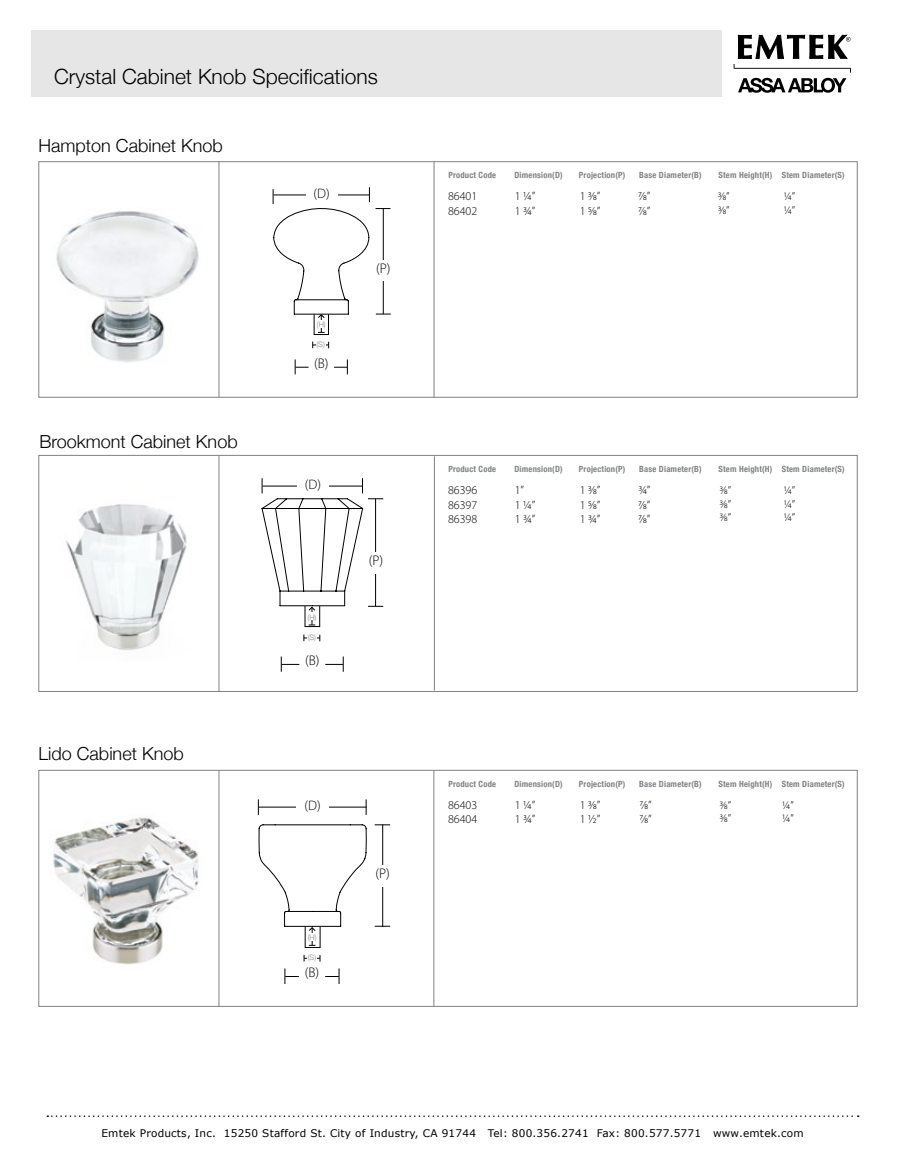
<style>
.page{position:relative;width:905px;height:1175px;background:#fff}
.page>*{position:absolute;margin:0;border:0;box-sizing:border-box;transform-origin:0 0}
.t1{font:300 21px "Helvetica Neue";color:#000}
.t2{font:300 18px "Helvetica Neue";color:#000}
.t3{font:300 13.95px "Myriad Pro";color:#000}
.t4{font:300 13.8px "Myriad Pro";color:#000}
.t5{font:300 12px/14.4px "Myriad Pro";color:#000}
.t6{font:300 11.4px/13.6px "Myriad Pro";color:#000}
.t7{font:10.5px "Verdana";letter-spacing:.02em;color:#000}
.t8{font:700 condensed 8.55px "Helvetica Neue";letter-spacing:.025em;color:#808285}
.t9{font:300 7.5px "Helvetica Neue";color:#808285}
</style>
<div class="page">
<svg style="left:733px;top:35px;width:118px;height:58px"></svg>
<div style="left:31px;top:30px;width:690px;height:67px;background:#e6e6e6"></div>
<svg style="left:47px;top:1115px;width:811px;height:1px"></svg>
<div style="left:39px;top:455px;width:818px;height:236px;border:1px solid #808285"></div>
<hr style="left:219px;top:455px;width:1px;height:236px;background:#808285">
<hr style="left:219px;top:161px;width:1px;height:236px;background:#808285">
<hr style="left:434px;top:162px;width:1px;height:236px;background:#808285">
<hr style="left:434px;top:456px;width:1px;height:234px;background:#808285">
<hr style="left:433px;top:770px;width:1px;height:236px;background:#808285">
<hr style="left:219px;top:770px;width:1px;height:236px;background:#808285">
<div style="left:39px;top:161px;width:818px;height:236px;border:1px solid #808285"></div>
<div style="left:39px;top:770px;width:818px;height:236px;border:1px solid #808285"></div>
<img style="left:56px;top:211px;width:143px;height:151px">
<img style="left:53px;top:817px;width:146px;height:148px">
<img style="left:66px;top:504px;width:121px;height:147px">
<svg style="left:295px;top:359px;width:1px;height:15px"></svg>
<svg style="left:347px;top:359px;width:1px;height:15px"></svg>
<hr style="left:295px;top:367px;width:52px;height:1px;background:#000">
<div style="left:314px;top:314px;width:15px;height:21px;border:1px solid #000"></div>
<div style="left:309px;top:355px;width:24px;height:21px;background:#fff"></div>
<div style="left:305px;top:606px;width:15px;height:21px;border:1px solid #000"></div>
<svg style="left:281px;top:656px;width:1px;height:15px"></svg>
<svg style="left:343px;top:656px;width:1px;height:15px"></svg>
<hr style="left:282px;top:664px;width:61px;height:1px;background:#000">
<div style="left:300px;top:651px;width:25px;height:22px;background:#fff"></div>
<svg style="left:284px;top:968px;width:1px;height:16px"></svg>
<svg style="left:339px;top:968px;width:1px;height:16px"></svg>
<hr style="left:285px;top:976px;width:54px;height:1px;background:#000">
<svg style="left:258px;top:799px;width:1px;height:16px"></svg>
<svg style="left:366px;top:799px;width:1px;height:16px"></svg>
<hr style="left:259px;top:806px;width:107px;height:1px;background:#000">
<div style="left:296px;top:799px;width:33px;height:19px;background:#fff"></div>
<svg style="left:374px;top:824px;width:16px;height:1px"></svg>
<svg style="left:374px;top:926px;width:16px;height:1px"></svg>
<hr style="left:382px;top:824px;width:1px;height:102px;background:#000">
<div style="left:366px;top:864px;width:33px;height:22px;background:#fff"></div>
<div style="left:299px;top:963px;width:26px;height:22px;background:#fff"></div>
<svg style="left:312px;top:341px;width:17px;height:7px"></svg>
<svg style="left:273px;top:187px;width:118px;height:146px"></svg>
<div style="left:316px;top:320px;width:11px;height:8px;background:#fff"></div>
<div style="left:316px;top:339px;width:9px;height:11px;background:#fff"></div>
<svg style="left:303px;top:634px;width:17px;height:7px"></svg>
<svg style="left:261px;top:478px;width:122px;height:147px"></svg>
<div style="left:306px;top:612px;width:11px;height:8px;background:#fff"></div>
<div style="left:307px;top:632px;width:10px;height:11px;background:#fff"></div>
<svg style="left:304px;top:954px;width:17px;height:7px"></svg>
<svg style="left:258px;top:824px;width:109px;height:122px"></svg>
<div style="left:306px;top:933px;width:12px;height:7px;background:#fff"></div>
<div style="left:307px;top:952px;width:10px;height:11px;background:#fff"></div>
<h1 class="t1" style="left:54px;top:64px;width:325px">Crystal Cabinet Knob Specifications</h1>
<h2 class="t2" style="left:39px;top:134px;width:186px">Hampton Cabinet Knob</h2>
<h2 class="t2" style="left:40px;top:431px;width:200px">Brookmont Cabinet Knob</h2>
<h2 class="t2" style="left:39px;top:743px;width:147px">Lido Cabinet Knob</h2>
<h3 class="t4" style="left:313px;top:185px;width:18px">(D)</h3>
<p class="t9" style="left:317px;top:320px;width:10px">(H)</p>
<p class="t9" style="left:316px;top:339px;width:10px">(S)</p>
<h3 class="t3" style="left:314px;top:355px;width:16px">(B)</h3>
<h3 class="t3" style="left:376px;top:260px;width:16px">(P)</h3>
<h3 class="t4" style="left:305px;top:476px;width:18px">(D)</h3>
<p class="t9" style="left:307px;top:612px;width:10px">(H)</p>
<p class="t9" style="left:307px;top:632px;width:10px">(S)</p>
<h3 class="t3" style="left:305px;top:651px;width:16px">(B)</h3>
<h3 class="t3" style="left:369px;top:552px;width:16px">(P)</h3>
<h3 class="t4" style="left:304px;top:796px;width:18px">(D)</h3>
<p class="t9" style="left:308px;top:933px;width:10px">(H)</p>
<p class="t9" style="left:308px;top:952px;width:10px">(S)</p>
<h3 class="t3" style="left:305px;top:963px;width:16px">(B)</h3>
<h3 class="t3" style="left:375px;top:864px;width:16px">(P)</h3>
<p class="t8" style="left:448px;top:170px;width:49px">Product Code</p>
<p class="t8" style="left:514px;top:170px;width:50px">Dimension(D)</p>
<p class="t8" style="left:579px;top:170px;width:48px">Projection(P)</p>
<p class="t8" style="left:639px;top:170px;width:64px">Base Diameter(B)</p>
<p class="t8" style="left:718px;top:170px;width:128px">Stem Height(H) Stem Diameter(S)</p>
<h3 class="t5" style="left:514px;top:189px;width:22px">1 1/4”<br>1 3/4”</h3>
<h3 class="t5" style="left:579px;top:189px;width:22px">1 3/8”<br>1 5/8”</h3>
<h3 class="t5" style="left:638px;top:189px;width:13px">7/8”<br>7/8”</h3>
<h3 class="t6" style="left:718px;top:189px;width:13px">3/8”<br>3/8”</h3>
<h3 class="t6" style="left:783px;top:189px;width:13px">1/4”<br>1/4”</h3>
<h3 class="t5" style="left:448px;top:189px;width:31px">86401<br>86402</h3>
<p class="t8" style="left:448px;top:464px;width:49px">Product Code</p>
<p class="t8" style="left:514px;top:464px;width:50px">Dimension(D)</p>
<p class="t8" style="left:579px;top:464px;width:48px">Projection(P)</p>
<p class="t8" style="left:639px;top:464px;width:64px">Base Diameter(B)</p>
<p class="t8" style="left:718px;top:464px;width:128px">Stem Height(H) Stem Diameter(S)</p>
<h3 class="t5" style="left:638px;top:483px;width:14px;text-align:justify">3/4” 7/8” 7/8”</h3>
<h3 class="t6" style="left:719px;top:483px;width:13px;text-align:justify">3/8” 3/8” 3/8”</h3>
<h3 class="t6" style="left:783px;top:483px;width:13px;text-align:justify">1/4” 1/4” 1/4”</h3>
<h3 class="t5" style="left:514px;top:483px;width:22px">1”<br>1 1/4”<br>1 3/4”</h3>
<h3 class="t5" style="left:579px;top:483px;width:22px;text-align:justify">1 3/8” 1 5/8” 1 3/4”</h3>
<h3 class="t5" style="left:448px;top:483px;width:31px;text-align:justify">86396<br>86397<br>86398</h3>
<p class="t8" style="left:448px;top:779px;width:49px">Product Code</p>
<p class="t8" style="left:514px;top:779px;width:50px">Dimension(D)</p>
<p class="t8" style="left:579px;top:779px;width:48px">Projection(P)</p>
<p class="t8" style="left:639px;top:779px;width:64px">Base Diameter(B)</p>
<p class="t8" style="left:718px;top:779px;width:128px">Stem Height(H) Stem Diameter(S)</p>
<h3 class="t5" style="left:514px;top:797px;width:22px">1 1/4”<br>1 3/4”</h3>
<h3 class="t5" style="left:579px;top:797px;width:22px">1 3/8”<br>1 1/2”</h3>
<h3 class="t6" style="left:719px;top:798px;width:13px">3/8”<br>3/8”</h3>
<h3 class="t6" style="left:782px;top:798px;width:13px">1/4”<br>1/4”</h3>
<h3 class="t5" style="left:640px;top:797px;width:13px">7/8”<br>7/8”</h3>
<h3 class="t5" style="left:448px;top:797px;width:31px">86403<br>86404</h3>
<p class="t7" style="left:101px;top:1125px;width:703px">Emtek Products, Inc. 15250 Stafford St. City of Industry, CA 91744 Tel: 800.356.2741 Fax: 800.577.5771 www.emtek.com</p>
</div>
